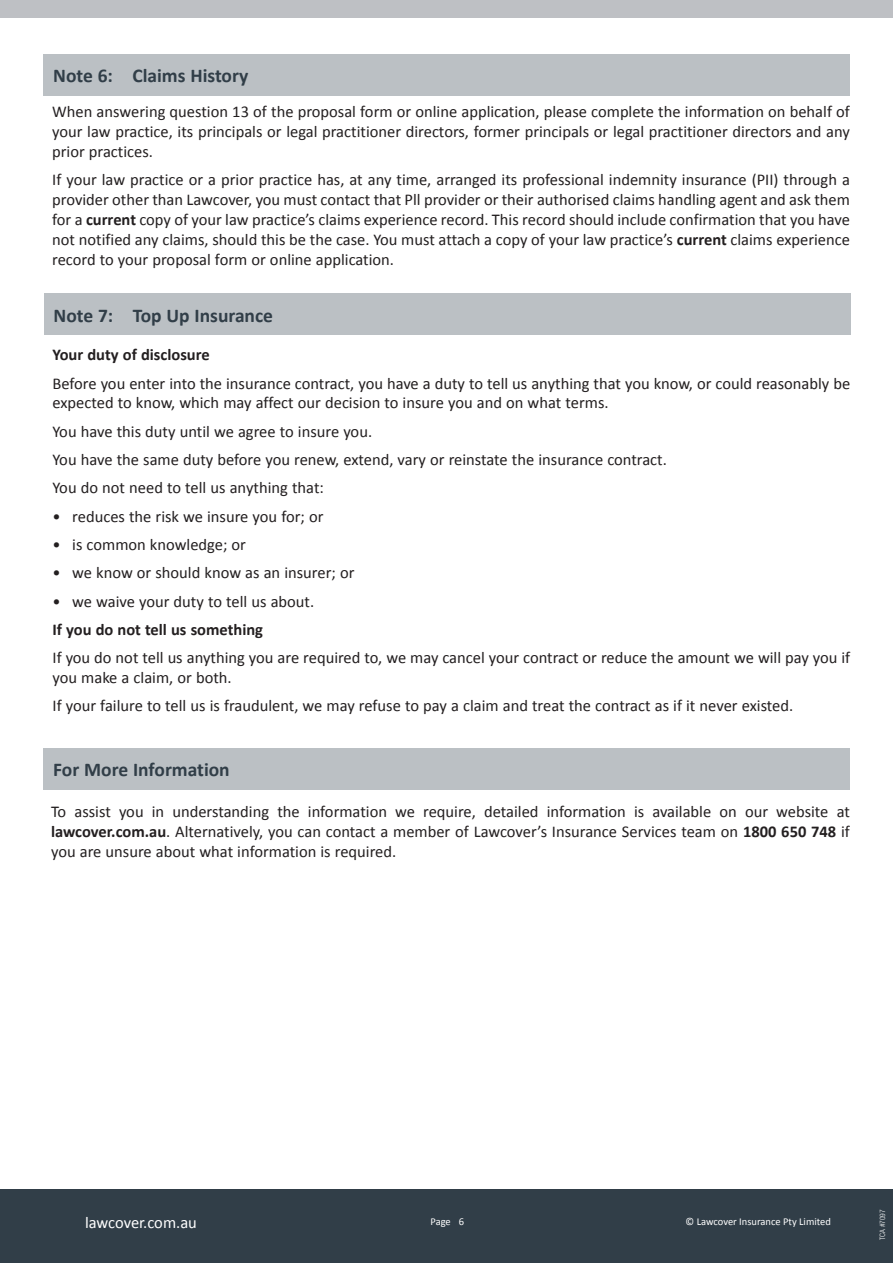
<style>
.page{position:relative;width:893px;height:1263px;background:#fff}
.page>*{position:absolute;margin:0;border:0;box-sizing:border-box;transform-origin:0 0}
.t1{font:700 19.5px "Calibri";color:#313e48}
.t2{font:16.5px/19.8px "Calibri";color:#231f20;text-align:justify}
.t3{font:700 16.5px "Calibri";color:#231f20}
.t4{font:16.5px "Calibri";letter-spacing:-.005em;color:#fff}
.t5{font:10.5px "Calibri";color:#fff}
.t6{font:300 condensed 7.5px "Helvetica Neue";color:#fff}
.s1{font-weight:700}
</style>
<div class="page">
<div style="left:0;top:0;width:893px;height:17px;background:#bec0c4"></div>
<div style="left:0;top:1190px;width:893px;height:73px;background:#313e48"></div>
<div style="left:44px;top:54px;width:806px;height:41px;background:#bbc0c4"></div>
<div style="left:44px;top:294px;width:806px;height:41px;background:#bbc0c4"></div>
<div style="left:44px;top:748px;width:806px;height:41px;background:#bbc0c4"></div>
<p class="t1" style="left:53px;top:64px;width:197px">Note 6: Claims History</p>
<p class="t2" style="left:52px;top:102px;width:799px">When answering question 13 of the proposal form or online application, please complete the information on behalf of your law practice, its principals or legal practitioner directors, former principals or legal practitioner directors and any prior practices.</p>
<p class="t2" style="left:52px;top:170px;width:799px">If your law practice or a prior practice has, at any time, arranged its professional indemnity insurance (PII) through a provider other than Lawcover, you must contact that Pll provider or their authorised claims handling agent and ask them for a <span class="s1">current</span> copy of your law practice’s claims experience record. This record should include confirmation that you have not notified any claims, should this be the case. You must attach a copy of your law practice’s <span class="s1">current</span> claims experience record to your proposal form or online application.</p>
<p class="t1" style="left:54px;top:304px;width:221px">Note 7: Top Up Insurance</p>
<p class="t3" style="left:53px;top:344px;width:159px">Your duty of disclosure</p>
<p class="t2" style="left:53px;top:373px;width:799px">Before you enter into the insurance contract, you have a duty to tell us anything that you know, or could reasonably be expected to know, which may affect our decision to insure you and on what terms.</p>
<p class="t2" style="left:53px;top:421px;width:321px">You have this duty until we agree to insure you.</p>
<p class="t2" style="left:53px;top:449px;width:616px">You have the same duty before you renew, extend, vary or reinstate the insurance contract.</p>
<p class="t2" style="left:53px;top:477px;width:273px">You do not need to tell us anything that:</p>
<p class="t2" style="left:53px;top:506px;width:272px">• reduces the risk we insure you for; or</p>
<p class="t2" style="left:53px;top:534px;width:195px">• is common knowledge; or</p>
<p class="t2" style="left:53px;top:562px;width:303px">• we know or should know as an insurer; or</p>
<p class="t2" style="left:53px;top:591px;width:263px">• we waive your duty to tell us about.</p>
<p class="t3" style="left:53px;top:619px;width:212px">If you do not tell us something</p>
<p class="t2" style="left:53px;top:647px;width:799px">If you do not tell us anything you are required to, we may cancel your contract or reduce the amount we will pay you if you make a claim, or both.</p>
<p class="t2" style="left:53px;top:695px;width:742px">If your failure to tell us is fraudulent, we may refuse to pay a claim and treat the contract as if it never existed.</p>
<p class="t1" style="left:53px;top:758px;width:178px">For More Information</p>
<p class="t2" style="left:51px;top:801px;width:800px">To assist you in understanding the information we require, detailed information is available on our website at <span class="s1">lawcover.com.au</span>. Alternatively, you can contact a member of Lawcover’s Insurance Services team on <span class="s1">1800 650 748</span> if you are unsure about what information is required.</p>
<p class="t4" style="left:85px;top:1211px;width:113px">lawcover.com.au</p>
<p class="t5" style="left:430px;top:1214px;width:35px">Page 6</p>
<p class="t5" style="left:686px;top:1214px;width:147px">© Lawcover Insurance Pty Limited</p>
<p class="t6" style="left:878px;top:1240px;width:32px;rotate:-90deg">TCA #7097</p>
</div>
